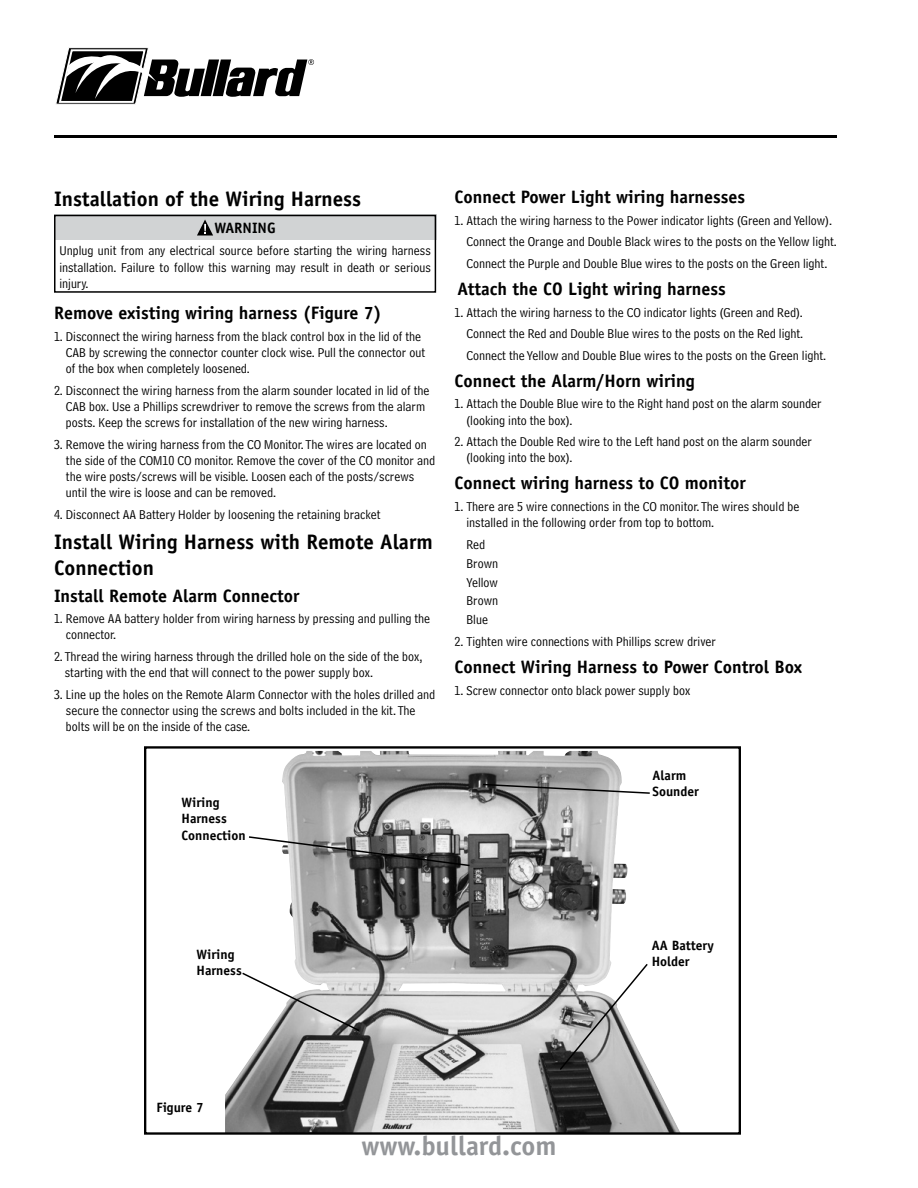
<style>
.page{position:relative;width:918px;height:1188px;background:#fff}
.page>*{position:absolute;margin:0;border:0;box-sizing:border-box;transform-origin:0 0}
.t1{font:700 27px "Officina Sans";color:#939598}
.t2{font:700 21px/25.2px "Officina Sans";color:#000}
.t3{font:700 18px "Officina Sans";color:#000}
.t4{font:700 15px "Officina Sans";color:#000}
.t5{font:13.5px/16.2px "Bell Centennial Address";color:#000}
.t6{font:700 13.5px/16.2px "Officina Sans";color:#000}
</style>
<div class="page">
<svg style="left:56px;top:47px;width:258px;height:57px"></svg>
<hr style="left:54px;top:135px;width:783px;height:3px;background:#000">
<div style="left:55px;top:214px;width:382px;height:26px;background:#d1d3d4"></div>
<div style="left:54px;top:215px;width:382px;height:78px;border:2px solid #000"></div>
<svg style="left:197px;top:220px;width:16px;height:16px"></svg>
<img style="left:225px;top:751px;width:455px;height:381px">
<div style="left:144px;top:746px;width:597px;height:389px;border:2px solid #000"></div>
<svg style="left:247px;top:835px;width:224px;height:32px"></svg>
<svg style="left:241px;top:971px;width:120px;height:62px"></svg>
<svg style="left:481px;top:783px;width:170px;height:12px"></svg>
<svg style="left:558px;top:962px;width:91px;height:110px"></svg>
<h2 class="t2" style="left:54px;top:186px;width:309px">Installation of the Wiring Harness</h2>
<p class="t4" style="left:215px;top:219px;width:63px">WARNING</p>
<p class="t5" style="left:59px;top:243px;width:373px;text-align:justify">Unplug unit from any electrical source before starting the wiring harness installation. Failure to follow this warning may result in death or serious injury.</p>
<h3 class="t3" style="left:54px;top:302px;width:329px">Remove existing wiring harness (Figure 7)</h3>
<p class="t5" style="left:66px;top:328px;width:361px;text-indent:-12px">1. Disconnect the wiring harness from the black control box in the lid of the<br>CAB by screwing the connector counter clock wise. Pull the connector out of the box when completely loosened.</p>
<p class="t5" style="left:66px;top:382px;width:365px;text-indent:-12px">2. Disconnect the wiring harness from the alarm sounder located in lid of the<br>CAB box. Use a Phillips screwdriver to remove the screws from the alarm posts. Keep the screws for installation of the new wiring harness.</p>
<p class="t5" style="left:66px;top:436px;width:371px;text-indent:-12px">3. Remove the wiring harness from the CO Monitor. The wires are located on the side of the COM10 CO monitor. Remove the cover of the CO monitor and the wire posts/screws will be visible. Loosen each of the posts/screws until the wire is loose and can be removed.</p>
<p class="t5" style="left:54px;top:506px;width:328px">4. Disconnect AA Battery Holder by loosening the retaining bracket</p>
<h2 class="t2" style="left:54px;top:529px;width:380px">Install Wiring Harness with Remote Alarm<br>Connection</h2>
<h3 class="t3" style="left:54px;top:584px;width:247px">Install Remote Alarm Connector</h3>
<p class="t5" style="left:66px;top:611px;width:366px;text-indent:-12px">1. Remove AA battery holder from wiring harness by pressing and pulling the connector.</p>
<p class="t5" style="left:65px;top:648px;width:359px;text-indent:-11px">2. Thread the wiring harness through the drilled hole on the side of the box, starting with the end that will connect to the power supply box.</p>
<p class="t5" style="left:66px;top:686px;width:371px;text-indent:-12px">3. Line up the holes on the Remote Alarm Connector with the holes drilled and secure the connector using the screws and bolts included in the kit. The bolts will be on the inside of the case.</p>
<p class="t6" style="left:182px;top:794px;width:66px">Wiring<br>Harness<br>Connection</p>
<h3 class="t3" style="left:454px;top:186px;width:292px">Connect Power Light wiring harnesses</h3>
<p class="t5" style="left:467px;top:210px;width:372px;line-height:21.6px;text-indent:-12px">1. Attach the wiring harness to the Power indicator lights (Green and Yellow).<br>Connect the Orange and Double Black wires to the posts on the Yellow light.<br>Connect the Purple and Double Blue wires to the posts on the Green light.</p>
<h3 class="t3" style="left:457px;top:278px;width:270px">Attach the CO Light wiring harness</h3>
<p class="t5" style="left:467px;top:301px;width:361px;line-height:21.6px;text-indent:-12px">1. Attach the wiring harness to the CO indicator lights (Green and Red).<br>Connect the Red and Double Blue wires to the posts on the Red light.<br>Connect the Yellow and Double Blue wires to the posts on the Green light.</p>
<h3 class="t3" style="left:454px;top:369px;width:242px">Connect the Alarm/Horn wiring</h3>
<p class="t5" style="left:467px;top:396px;width:357px;text-indent:-12px">1. Attach the Double Blue wire to the Right hand post on the alarm sounder (looking into the box).</p>
<p class="t5" style="left:467px;top:434px;width:347px;text-indent:-12px">2. Attach the Double Red wire to the Left hand post on the alarm sounder (looking into the box).</p>
<h3 class="t3" style="left:454px;top:472px;width:293px">Connect wiring harness to CO monitor</h3>
<p class="t5" style="left:467px;top:498px;width:334px;text-indent:-12px">1. There are 5 wire connections in the CO monitor. The wires should be installed in the following order from top to bottom.</p>
<p class="t5" style="left:467px;top:535px;width:33px;line-height:18.9px">Red<br>Brown<br>Yellow<br>Brown<br>Blue</p>
<p class="t5" style="left:454px;top:633px;width:263px">2. Tighten wire connections with Phillips screw driver</p>
<h3 class="t3" style="left:454px;top:656px;width:349px">Connect Wiring Harness to Power Control Box</h3>
<p class="t5" style="left:454px;top:682px;width:237px">1. Screw connector onto black power supply box</p>
<p class="t6" style="left:653px;top:767px;width:48px">Alarm<br>Sounder</p>
<p class="t6" style="left:196px;top:946px;width:47px">Wiring<br>Harness</p>
<p class="t6" style="left:652px;top:937px;width:64px">AA Battery<br>Holder</p>
<p class="t6" style="left:156px;top:1099px;width:49px">Figure 7</p>
<h1 class="t1" style="left:361px;top:1129px;width:197px">www.bullard.com</h1>
</div>
